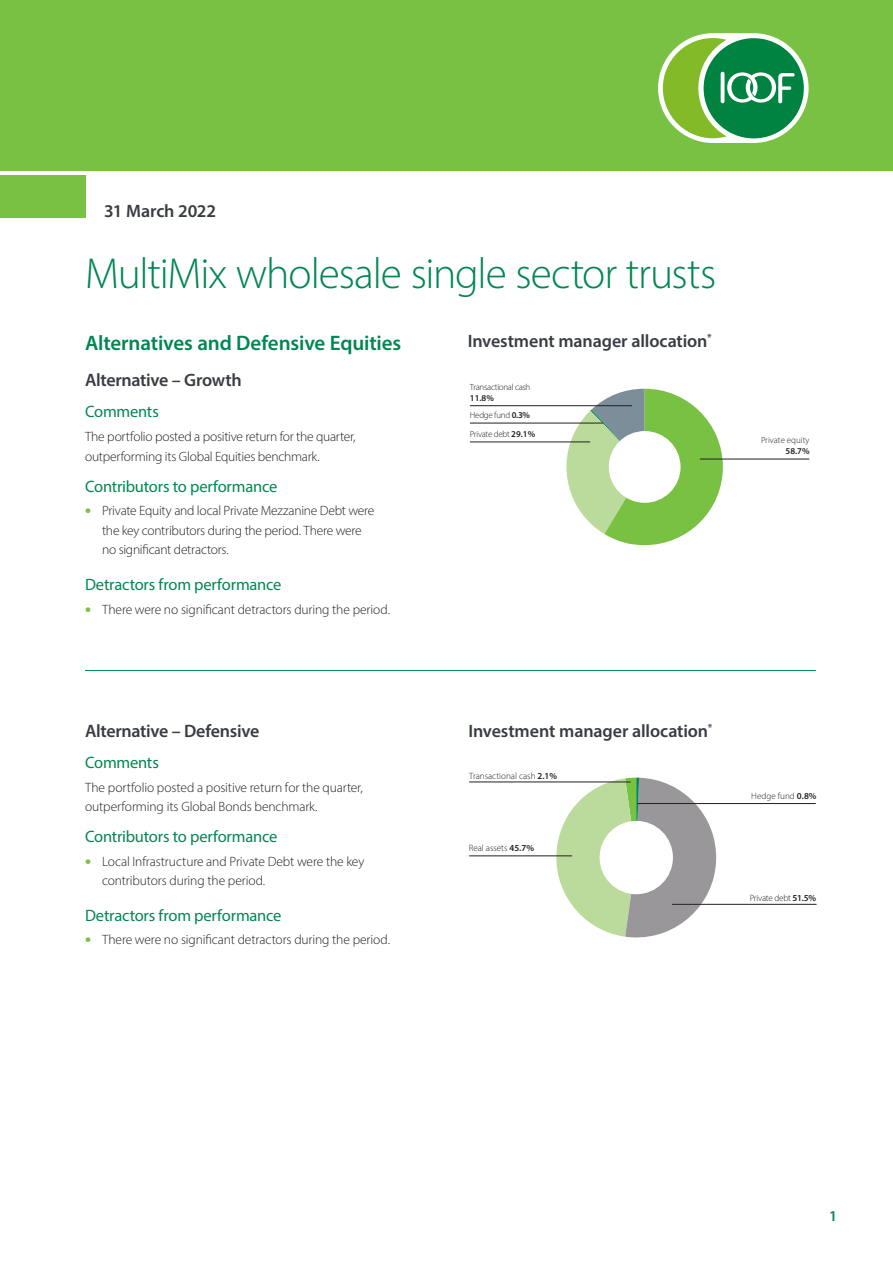
<style>
.page{position:relative;width:893px;height:1263px;background:#fff}
.page>*{position:absolute;margin:0;border:0;box-sizing:border-box;transform-origin:0 0}
._00_Main_Header{font:300 43.5px "Myriad Pro";letter-spacing:-.025em;color:#008751}
._01_Subhead_1{font:600 21px "Myriad Pro";letter-spacing:-.01em;color:#008751}
._02_Subhead_2{font:600 18px "Myriad Pro";letter-spacing:-.01em;color:#393c43}
._03_Subhead_3{font:16.5px "Myriad Pro";letter-spacing:-.01em;color:#008751}
.t1{font:600 15px "Myriad Pro";color:#008751}
._07_Body_Text{font:300 13.5px/19.5px "Myriad Pro";letter-spacing:-.01em;color:#231f20}
.t2{font:300 9.15px "Myriad Pro";color:#231f20}
.t3{font:300 9.15px "Myriad Pro";letter-spacing:-.025em;color:#231f20}
.t4{font:300 9px/18.9px "Myriad Pro";letter-spacing:-.03em;color:#231f20}
.t5{font:300 9px "Myriad Pro";color:#231f20}
.t6{font:600 9px "Myriad Pro";color:#231f20}
.s1{font-weight:900;font-size:16.5px;color:#79c142}
.s2{font-weight:600}
</style>
<div class="page">
<div style="left:0;top:175px;width:86px;height:42px;background:#79c142"></div>
<div style="left:0;top:0;width:893px;height:170px;background:#79c142"></div>
<hr style="left:85px;top:670px;width:731px;height:1px;background:#008751">
<svg style="left:555px;top:389px;width:168px;height:156px"></svg>
<hr style="left:700px;top:459px;width:109px;height:1px;background:#231f20">
<div style="left:609px;top:431px;width:72px;height:72px;background:#fff;border-radius:50%"></div>
<hr style="left:470px;top:423px;width:133px;height:1px;background:#231f20">
<hr style="left:470px;top:442px;width:120px;height:1px;background:#231f20">
<hr style="left:470px;top:405px;width:162px;height:1px;background:#231f20">
<svg style="left:551px;top:778px;width:167px;height:160px"></svg>
<hr style="left:469px;top:782px;width:162px;height:1px;background:#231f20">
<hr style="left:637px;top:803px;width:179px;height:1px;background:#231f20">
<hr style="left:672px;top:904px;width:145px;height:1px;background:#231f20">
<div style="left:600px;top:821px;width:73px;height:73px;background:#fff;border-radius:50%"></div>
<hr style="left:469px;top:856px;width:103px;height:1px;background:#231f20">
<div style="left:658px;top:33px;width:151px;height:110px;background:#fff;border-radius:55px"></div>
<div style="left:704px;top:38px;width:100px;height:100px;background:#008240;border-radius:50%"></div>
<svg style="left:663px;top:38px;width:132px;height:100px"></svg>
<p class="_02_Subhead_2" style="left:104px;top:200px;width:113px">31 March 2022</p>
<p class="_00_Main_Header" style="left:85px;top:247px;width:633px">MultiMix wholesale single sector trusts</p>
<p class="_01_Subhead_1" style="left:85px;top:329px;width:318px">Alternatives and Defensive Equities</p>
<p class="_02_Subhead_2" style="left:85px;top:369px;width:158px">Alternative – Growth</p>
<p class="_03_Subhead_3" style="left:85px;top:402px;width:75px">Comments</p>
<p class="_07_Body_Text" style="left:85px;top:427px;width:272px">The portfolio posted a positive return for the quarter, outperforming its Global Equities benchmark.</p>
<p class="_03_Subhead_3" style="left:85px;top:476px;width:194px">Contributors to performance</p>
<p class="_07_Body_Text" style="left:102px;top:501px;width:274px;text-indent:-17px"><span class="s1">•</span> Private Equity and local Private Mezzanine Debt were the key contributors during the period. There were no significant detractors.</p>
<p class="_03_Subhead_3" style="left:85px;top:574px;width:198px">Detractors from performance</p>
<p class="_07_Body_Text" style="left:85px;top:599px;width:307px"><span class="s1">•</span> There were no significant detractors during the period.</p>
<p class="_02_Subhead_2" style="left:468px;top:330px;width:245px">Investment manager allocation<sup>*</sup></p>
<p class="t4" style="left:470px;top:377px;width:62px">Transactional cash</p>
<p class="t6" style="left:470px;top:392px;width:25px">11.8%</p>
<p class="t4" style="left:470px;top:405px;width:67px">Hedge fund <span class="s2">0.3%<br></span>Private debt <span class="s2">29.1%</span></p>
<p class="t5" style="left:761px;top:435px;width:50px">Private equity</p>
<p class="t6" style="left:786px;top:445px;width:25px">58.7%</p>
<p class="_02_Subhead_2" style="left:85px;top:719px;width:176px">Alternative – Defensive</p>
<p class="_03_Subhead_3" style="left:85px;top:752px;width:75px">Comments</p>
<p class="_07_Body_Text" style="left:85px;top:777px;width:279px">The portfolio posted a positive return for the quarter, outperforming its Global Bonds benchmark.</p>
<p class="_03_Subhead_3" style="left:85px;top:826px;width:194px">Contributors to performance</p>
<p class="_07_Body_Text" style="left:102px;top:851px;width:264px;text-indent:-17px"><span class="s1">•</span> Local Infrastructure and Private Debt were the key contributors during the period.</p>
<p class="_03_Subhead_3" style="left:85px;top:905px;width:198px">Detractors from performance</p>
<p class="_07_Body_Text" style="left:85px;top:930px;width:307px"><span class="s1">•</span> There were no significant detractors during the period.</p>
<p class="_02_Subhead_2" style="left:468px;top:719px;width:245px">Investment manager allocation<sup>*</sup></p>
<p class="t2" style="left:469px;top:771px;width:90px">Transactional cash <span class="s2">2.1%</span></p>
<p class="t2" style="left:469px;top:843px;width:67px">Real assets <span class="s2">45.7%</span></p>
<p class="t2" style="left:751px;top:791px;width:67px">Hedge fund <span class="s2">0.8%</span></p>
<p class="t3" style="left:750px;top:892px;width:68px">Private debt <span class="s2">51.5%</span></p>
<p class="t1" style="left:829px;top:1206px;width:10px">1</p>
</div>
